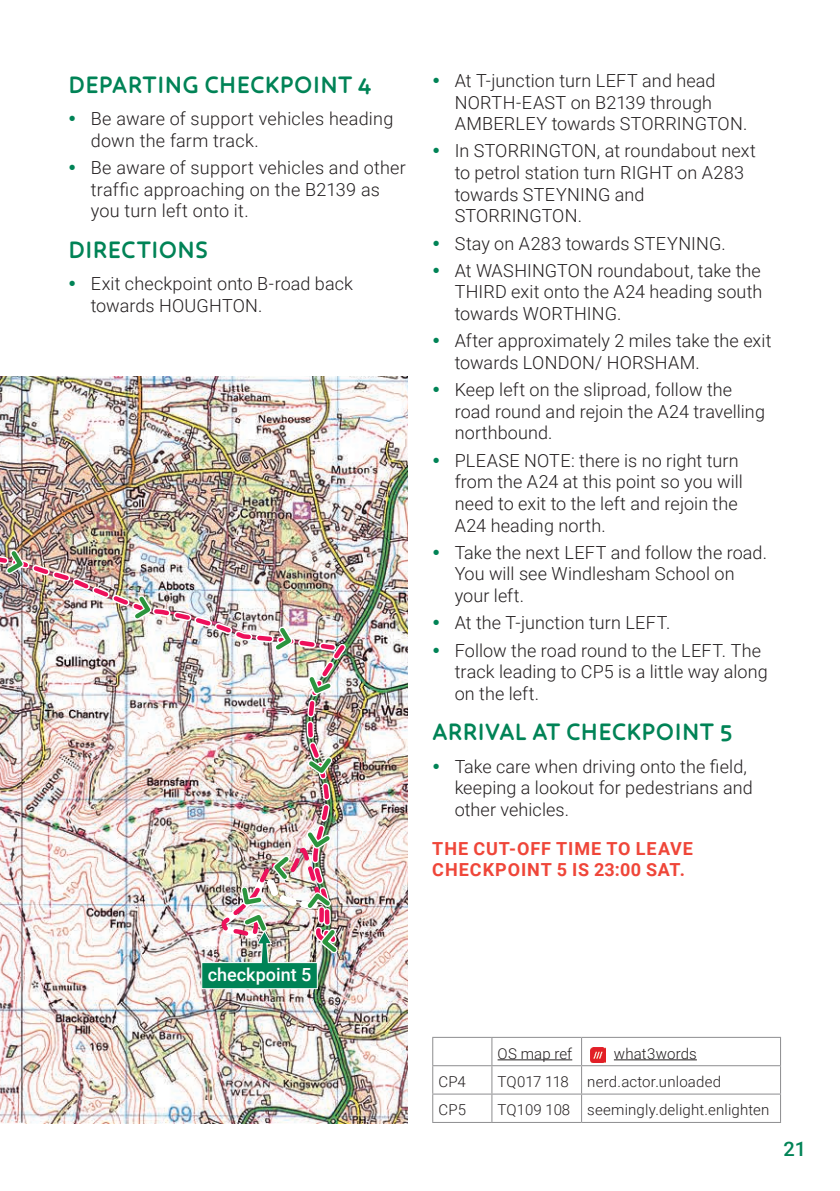
<style>
.page{position:relative;width:840px;height:1191px;background:#fff}
.page>*{position:absolute;margin:0;border:0;box-sizing:border-box;transform-origin:0 0}
.t1{font:700 24px "Core Humanist Sans";letter-spacing:.015em;color:#008356}
.t2{font:500 20px "Roboto";color:#008356}
.t3{font:300 18px/21.6px "Roboto";letter-spacing:.005em;color:#231f20}
.t4{font:700 18px/21.6px "Roboto";letter-spacing:.05em;color:#ef4639}
.t5{font:500 18px "Roboto";color:#fff}
.t6{font:300 15px "Roboto";letter-spacing:.01em;color:#231f20}
</style>
<div class="page">
<hr style="left:432px;top:1036px;width:59px;height:1px;background:#8d8d8f">
<hr style="left:491px;top:1036px;width:90px;height:1px;background:#8d8d8f">
<hr style="left:581px;top:1036px;width:199px;height:1px;background:#8d8d8f">
<hr style="left:432px;top:1065px;width:59px;height:1px;background:#8d8d8f">
<hr style="left:491px;top:1065px;width:90px;height:1px;background:#8d8d8f">
<hr style="left:581px;top:1065px;width:199px;height:1px;background:#8d8d8f">
<hr style="left:432px;top:1093px;width:59px;height:1px;background:#8d8d8f">
<svg style="left:432px;top:1037px;width:1px;height:85px"></svg>
<hr style="left:491px;top:1093px;width:90px;height:1px;background:#8d8d8f">
<svg style="left:491px;top:1037px;width:1px;height:85px"></svg>
<hr style="left:581px;top:1093px;width:199px;height:1px;background:#8d8d8f">
<hr style="left:432px;top:1122px;width:59px;height:1px;background:#8d8d8f">
<hr style="left:491px;top:1122px;width:90px;height:1px;background:#8d8d8f">
<hr style="left:581px;top:1122px;width:199px;height:1px;background:#8d8d8f">
<hr style="left:497px;top:1059px;width:75px;height:1px;background:#231f20">
<hr style="left:613px;top:1059px;width:83px;height:1px;background:#231f20">
<img style="left:590px;top:1047px;width:15px;height:15px">
<img style="left:0;top:376px;width:408px;height:747px">
<img style="left:0;top:541px;width:337px;height:99px">
<img style="left:219px;top:640px;width:130px;height:358px">
<img style="left:298px;top:643px;width:48px;height:327px">
<img style="left:0;top:543px;width:298px;height:312px">
<img style="left:0;top:547px;width:295px;height:305px">
<svg style="left:302px;top:670px;width:35px;height:30px"></svg>
<svg style="left:301px;top:750px;width:37px;height:30px"></svg>
<img style="left:201px;top:825px;width:143px;height:164px">
<h1 class="t1" style="left:68px;top:68px;width:304px">DEPARTING CHECKPOINT 4</h1>
<p class="t3" style="left:91px;top:107px;width:304px">Be aware of support vehicles heading down the farm track.</p>
<p class="t3" style="left:91px;top:156px;width:316px">Be aware of support vehicles and other traffic approaching on the B2139 as you turn left onto it.</p>
<h1 class="t1" style="left:68px;top:233px;width:141px">DIRECTIONS</h1>
<p class="t3" style="left:91px;top:272px;width:263px">Exit checkpoint onto B-road back towards HOUGHTON.</p>
<p class="t3" style="left:454px;top:69px;width:294px">At T-junction turn LEFT and head<br>NORTH-EAST on B2139 through<br>AMBERLEY towards STORRINGTON.</p>
<p class="t3" style="left:454px;top:139px;width:302px">In STORRINGTON, at roundabout next to petrol station turn RIGHT on A283 towards STEYNING and<br>STORRINGTON.</p>
<p class="t3" style="left:454px;top:229px;width:307px;line-height:27.2px">Stay on A283 towards STEYNING.<br>At WASHINGTON roundabout, take the</p>
<p class="t3" style="left:454px;top:280px;width:309px">THIRD exit onto the A24 heading south towards WORTHING.</p>
<p class="t3" style="left:454px;top:329px;width:318px">After approximately 2 miles take the exit towards LONDON/ HORSHAM.</p>
<p class="t3" style="left:454px;top:378px;width:311px">Keep left on the sliproad, follow the road round and rejoin the A24 travelling northbound.</p>
<p class="t3" style="left:454px;top:449px;width:289px">PLEASE NOTE: there is no right turn from the A24 at this point so you will need to exit to the left and rejoin the<br>A24 heading north.</p>
<p class="t3" style="left:454px;top:541px;width:314px">Take the next LEFT and follow the road.<br>You will see Windlesham School on your left.</p>
<p class="t3" style="left:454px;top:608px;width:308px;line-height:27.2px">At the T-junction turn LEFT.<br>Follow the road round to the LEFT. The</p>
<p class="t3" style="left:454px;top:660px;width:314px">track leading to CP5 is a little way along on the left.</p>
<h1 class="t1" style="left:432px;top:716px;width:302px">ARRIVAL AT CHECKPOINT 5</h1>
<p class="t3" style="left:454px;top:755px;width:299px">Take care when driving onto the field, keeping a lookout for pedestrians and other vehicles.</p>
<p class="t4" style="left:432px;top:837px;width:262px">THE CUT-OFF TIME TO LEAVE<br>CHECKPOINT 5 IS 23:00 SAT.</p>
<p class="t5" style="left:208px;top:962px;width:105px">checkpoint 5</p>
<p class="t6" style="left:497px;top:1043px;width:76px">OS map ref</p>
<p class="t6" style="left:613px;top:1043px;width:84px">what3words</p>
<p class="t6" style="left:438px;top:1071px;width:29px">CP4</p>
<p class="t6" style="left:497px;top:1071px;width:225px">TQ017 118 nerd.actor.unloaded</p>
<p class="t6" style="left:438px;top:1099px;width:29px">CP5</p>
<p class="t6" style="left:497px;top:1099px;width:273px">TQ109 108 seemingly.delight.enlighten</p>
<p class="t2" style="left:783px;top:1134px;width:24px">21</p>
</div>
